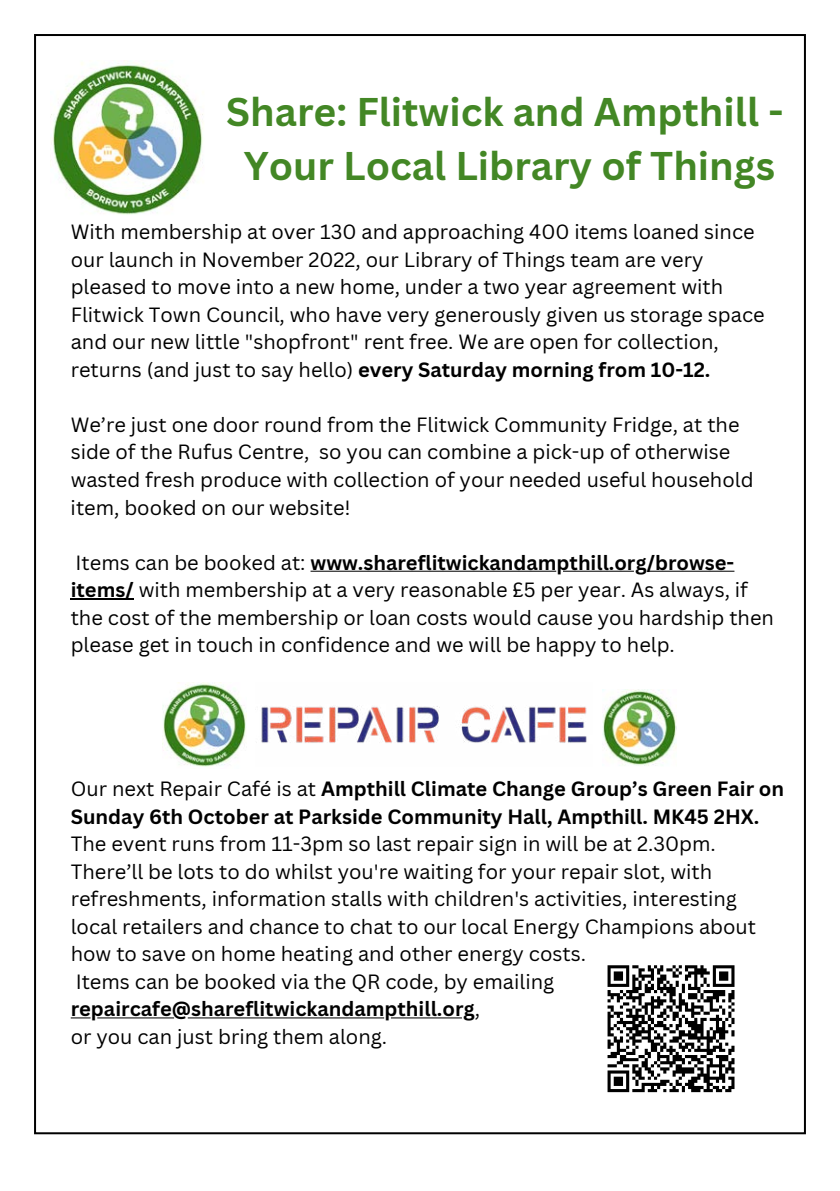
<style>
.page{position:relative;width:840px;height:1191px;background:#fff}
.page>*{position:absolute;margin:0;border:0;box-sizing:border-box;transform-origin:0 0}
.t1{font:700 39px/54px "Canva Sans";color:#438725;text-align:center}
.t2{font:20px/27.6px "Canva Sans";color:#000}
.t3{font:700 20px/27.6px "Canva Sans";color:#000}
.s1{font-weight:700}
.s2{font-weight:400}
</style>
<div class="page">
<img style="left:261px;top:706px;width:326px;height:37px">
<img style="left:51px;top:60px;width:152px;height:155px">
<svg style="left:607px;top:965px;width:128px;height:128px"></svg>
<hr style="left:648px;top:570px;width:86px;height:2px;background:#000">
<hr style="left:562px;top:570px;width:71px;height:2px;background:#000">
<hr style="left:310px;top:570px;width:246px;height:2px;background:#000">
<hr style="left:71px;top:598px;width:63px;height:1px;background:#000">
<img style="left:163px;top:682px;width:83px;height:85px">
<hr style="left:390px;top:1017px;width:71px;height:1px;background:#000">
<hr style="left:188px;top:1017px;width:196px;height:1px;background:#000">
<hr style="left:97px;top:1017px;width:77px;height:1px;background:#000">
<svg style="left:71px;top:1017px;width:19px;height:1px"></svg>
<img style="left:602px;top:689px;width:74px;height:77px">
<h1 class="t1" style="left:226px;top:85px;width:558px">Share: Flitwick and Ampthill -<br>Your Local Library of Things</h1>
<p class="t2" style="left:71px;top:218px;width:695px">With membership at over 130 and approaching 400 items loaned since our launch in November 2022, our Library of Things team are very pleased to move into a new home, under a two year agreement with Flitwick Town Council, who have very generously given us storage space and our new little "shopfront" rent free. We are open for collection, returns (and just to say hello) <span class="s1">every Saturday morning from 10-12.</span></p>
<p class="t2" style="left:71px;top:411px;width:684px">We’re just one door round from the Flitwick Community Fridge, at the side of the Rufus Centre, so you can combine a pick-up of otherwise wasted fresh produce with collection of your needed useful household item, booked on our website!</p>
<p class="t2" style="left:71px;top:549px;width:704px">Items can be booked at: <span class="s1">www.shareflitwickandampthill.org/browse&shy;items/</span> with membership at a very reasonable £5 per year. As always, if the cost of the membership or loan costs would cause you hardship then please get in touch in confidence and we will be happy to help.</p>
<p class="t3" style="left:71px;top:775px;width:714px"><span class="s2">Our next Repair Café is at</span> Ampthill Climate Change Group’s Green Fair on<br>Sunday 6th October at Parkside Community Hall, Ampthill. MK45 2HX.</p>
<p class="t2" style="left:71px;top:830px;width:686px">The event runs from 11-3pm so last repair sign in will be at 2.30pm.<br>There’ll be lots to do whilst you're waiting for your repair slot, with refreshments, information stalls with children's activities, interesting local retailers and chance to chat to our local Energy Champions about how to save on home heating and other energy costs.<br>Items can be booked via the QR code, by emailing <span class="s1">repaircafe@shareflitwickandampthill.org</span>,<br>or you can just bring them along.</p>
</div>
